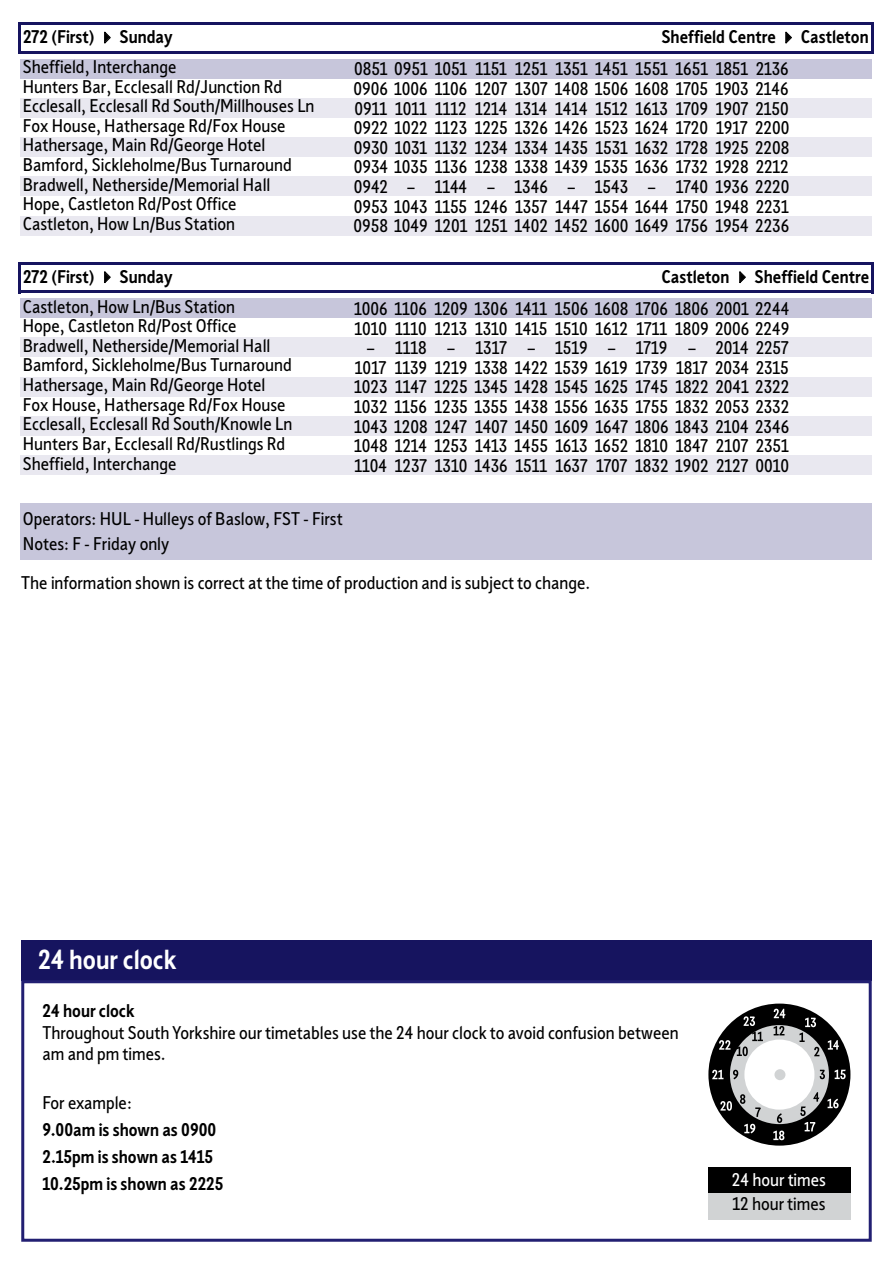
<style>
.page{position:relative;width:893px;height:1263px;background:#fff}
.page>*{position:absolute;margin:0;border:0;box-sizing:border-box;transform-origin:0 0}
.t1{font:700 27px "Sheffield Sans 2";color:#fff}
.t2{font:18px/29.7px "Sheffield Sans 2";color:#000}
.t3{font:700 18px/27px "Sheffield Sans 2";color:#000}
.t4{font:18px "Sheffield Sans 2";color:#fff}
.s1{font-weight:700}
</style>
<div class="page">
<div style="left:21px;top:940px;width:851px;height:40px;background:#16145f"></div>
<div style="left:21px;top:980px;width:851px;height:262px;border:3px solid #221f72"></div>
<div style="left:708px;top:1167px;width:142px;height:26px;background:#000"></div>
<div style="left:708px;top:1193px;width:142px;height:26px;background:#d1d3d4"></div>
<div style="left:708px;top:1003px;width:142px;height:142px;background:#000;border-radius:50%"></div>
<svg style="left:728px;top:1023px;width:103px;height:103px;background:#b7b9ba"></svg>
<div style="left:725px;top:1020px;width:108px;height:108px;border:4px solid #000;border-radius:50%"></div>
<div style="left:744px;top:1039px;width:70px;height:70px;background:#fff;border-radius:50%"></div>
<div style="left:774px;top:1069px;width:11px;height:11px;background:#d1d3d4;border-radius:50%"></div>
<svg style="left:774px;top:1009px;width:11px;height:9px"></svg>
<svg style="left:774px;top:1026px;width:10px;height:9px"></svg>
<svg style="left:799px;top:1018px;width:20px;height:38px"></svg>
<svg style="left:828px;top:1040px;width:11px;height:9px"></svg>
<svg style="left:835px;top:1069px;width:11px;height:10px"></svg>
<svg style="left:820px;top:1070px;width:5px;height:9px"></svg>
<svg style="left:827px;top:1099px;width:12px;height:9px"></svg>
<svg style="left:805px;top:1122px;width:10px;height:9px"></svg>
<svg style="left:773px;top:1130px;width:11px;height:10px"></svg>
<svg style="left:744px;top:1124px;width:11px;height:9px"></svg>
<svg style="left:720px;top:1101px;width:12px;height:10px"></svg>
<svg style="left:712px;top:1070px;width:11px;height:9px"></svg>
<svg style="left:719px;top:1040px;width:11px;height:10px"></svg>
<svg style="left:744px;top:1016px;width:11px;height:10px"></svg>
<svg style="left:777px;top:1113px;width:5px;height:10px"></svg>
<svg style="left:800px;top:1106px;width:6px;height:10px"></svg>
<svg style="left:813px;top:1092px;width:6px;height:10px"></svg>
<svg style="left:755px;top:1107px;width:6px;height:10px"></svg>
<svg style="left:740px;top:1094px;width:5px;height:10px"></svg>
<svg style="left:733px;top:1070px;width:5px;height:9px"></svg>
<svg style="left:737px;top:1032px;width:26px;height:24px"></svg>
<div style="left:21px;top:59px;width:851px;height:20px;background:#c7c6db"></div>
<div style="left:21px;top:98px;width:851px;height:20px;background:#e9e8f0"></div>
<div style="left:21px;top:137px;width:851px;height:20px;background:#e9e8f0"></div>
<div style="left:21px;top:176px;width:851px;height:20px;background:#e9e8f0"></div>
<div style="left:21px;top:216px;width:851px;height:19px;background:#e9e8f0"></div>
<div style="left:21px;top:298px;width:851px;height:20px;background:#c7c6db"></div>
<div style="left:21px;top:338px;width:851px;height:19px;background:#e9e8f0"></div>
<div style="left:21px;top:377px;width:851px;height:20px;background:#e9e8f0"></div>
<div style="left:21px;top:416px;width:851px;height:20px;background:#e9e8f0"></div>
<div style="left:21px;top:455px;width:851px;height:20px;background:#e9e8f0"></div>
<div style="left:21px;top:503px;width:851px;height:57px;background:#c7c6db"></div>
<hr style="left:19px;top:23px;width:2px;height:31px;background:#16145f">
<hr style="left:870px;top:25px;width:3px;height:29px;background:#16145f">
<hr style="left:19px;top:262px;width:2px;height:31px;background:#16145f">
<hr style="left:870px;top:265px;width:3px;height:28px;background:#16145f">
<hr style="left:21px;top:23px;width:852px;height:2px;background:#16145f">
<hr style="left:21px;top:51px;width:852px;height:3px;background:#16145f">
<hr style="left:21px;top:262px;width:852px;height:3px;background:#16145f">
<hr style="left:21px;top:290px;width:852px;height:3px;background:#16145f">
<p class="t2" style="left:23px;top:22px;width:155px"><span class="s1">272 (First)</span> ✔ <span class="s1">Sunday<br></span>Sheffield, Interchange</p>
<p class="t3" style="left:661px;top:23px;width:209px">Sheffield Centre ✔ Castleton</p>
<p class="t2" style="left:354px;top:54px;width:436px">0851 0951 1051 1151 1251 1351 1451 1551 1651 1851 2136</p>
<p class="t2" style="left:23px;top:71px;width:261px">Hunters Bar, Ecclesall Rd/Junction Rd</p>
<p class="t2" style="left:354px;top:73px;width:437px">0906 1006 1106 1207 1307 1408 1506 1608 1705 1903 2146</p>
<p class="t2" style="left:23px;top:91px;width:293px">Ecclesall, Ecclesall Rd South/Millhouses Ln</p>
<p class="t2" style="left:354px;top:93px;width:436px">0911 1011 1112 1214 1314 1414 1512 1613 1709 1907 2150</p>
<p class="t2" style="left:23px;top:110px;width:264px">Fox House, Hathersage Rd/Fox House</p>
<p class="t2" style="left:354px;top:113px;width:437px">0922 1022 1123 1225 1326 1426 1523 1624 1720 1917 2200</p>
<p class="t2" style="left:23px;top:130px;width:244px">Hathersage, Main Rd/George Hotel</p>
<p class="t2" style="left:354px;top:132px;width:437px">0930 1031 1132 1234 1334 1435 1531 1632 1728 1925 2208</p>
<p class="t2" style="left:23px;top:149px;width:270px">Bamford, Sickleholme/Bus Turnaround</p>
<p class="t2" style="left:354px;top:152px;width:436px">0934 1035 1136 1238 1338 1439 1535 1636 1732 1928 2212</p>
<p class="t2" style="left:23px;top:169px;width:249px">Bradwell, Netherside/Memorial Hall</p>
<p class="t2" style="left:354px;top:171px;width:437px">0942 – 1144 – 1346 – 1543 – 1740 1936 2220</p>
<p class="t2" style="left:23px;top:189px;width:215px">Hope, Castleton Rd/Post Office</p>
<p class="t2" style="left:354px;top:191px;width:436px">0953 1043 1155 1246 1357 1447 1554 1644 1750 1948 2231</p>
<p class="t2" style="left:23px;top:208px;width:214px">Castleton, How Ln/Bus Station</p>
<p class="t2" style="left:354px;top:211px;width:437px">0958 1049 1201 1251 1402 1452 1600 1649 1756 1954 2236</p>
<p class="t2" style="left:23px;top:261px;width:214px"><span class="s1">272 (First)</span> ✔ <span class="s1">Sunday<br></span>Castleton, How Ln/Bus Station</p>
<p class="t3" style="left:661px;top:263px;width:209px">Castleton ✔ Sheffield Centre</p>
<p class="t2" style="left:354px;top:293px;width:437px">1006 1106 1209 1306 1411 1506 1608 1706 1806 2001 2244</p>
<p class="t2" style="left:23px;top:311px;width:215px">Hope, Castleton Rd/Post Office</p>
<p class="t2" style="left:354px;top:313px;width:436px">1010 1110 1213 1310 1415 1510 1612 1711 1809 2006 2249</p>
<p class="t2" style="left:23px;top:330px;width:249px">Bradwell, Netherside/Memorial Hall</p>
<p class="t2" style="left:367px;top:333px;width:423px">– 1118 – 1317 – 1519 – 1719 – 2014 2257</p>
<p class="t2" style="left:23px;top:350px;width:270px">Bamford, Sickleholme/Bus Turnaround</p>
<p class="t2" style="left:355px;top:352px;width:435px">1017 1139 1219 1338 1422 1539 1619 1739 1817 2034 2315</p>
<p class="t2" style="left:23px;top:369px;width:244px">Hathersage, Main Rd/George Hotel</p>
<p class="t2" style="left:354px;top:372px;width:436px">1023 1147 1225 1345 1428 1545 1625 1745 1822 2041 2322</p>
<p class="t2" style="left:23px;top:389px;width:264px">Fox House, Hathersage Rd/Fox House</p>
<p class="t2" style="left:354px;top:391px;width:436px">1032 1156 1235 1355 1438 1556 1635 1755 1832 2053 2332</p>
<p class="t2" style="left:23px;top:409px;width:271px">Ecclesall, Ecclesall Rd South/Knowle Ln</p>
<p class="t2" style="left:354px;top:411px;width:437px">1043 1208 1247 1407 1450 1609 1647 1806 1843 2104 2346</p>
<p class="t2" style="left:23px;top:428px;width:264px">Hunters Bar, Ecclesall Rd/Rustlings Rd</p>
<p class="t2" style="left:354px;top:431px;width:436px">1048 1214 1253 1413 1455 1613 1652 1810 1847 2107 2351</p>
<p class="t2" style="left:23px;top:448px;width:155px">Sheffield, Interchange</p>
<p class="t2" style="left:354px;top:450px;width:436px">1104 1237 1310 1436 1511 1637 1707 1832 1902 2127 0010</p>
<p class="t2" style="left:23px;top:506px;width:321px;line-height:24.9px">Operators: HUL - Hulleys of Baslow, FST - First<br>Notes: F - Friday only</p>
<p class="t2" style="left:21px;top:567px;width:570px">The information shown is correct at the time of production and is subject to change.</p>
<h1 class="t1" style="left:38px;top:941px;width:140px">24 hour clock</h1>
<p class="t3" style="left:43px;top:997px;width:94px">24 hour clock</p>
<p class="t2" style="left:43px;top:1021px;width:638px;line-height:21.6px">Throughout South Yorkshire our timetables use the 24 hour clock to avoid confusion between am and pm times.</p>
<p class="t2" style="left:43px;top:1087px;width:91px">For example:</p>
<p class="t3" style="left:43px;top:1116px;width:182px">9.00am is shown as 0900<br>2.15pm is shown as 1415<br>10.25pm is shown as 2225</p>
<p class="t4" style="left:732px;top:1168px;width:96px">24 hour times</p>
<p class="t2" style="left:732px;top:1189px;width:95px">12 hour times</p>
</div>
